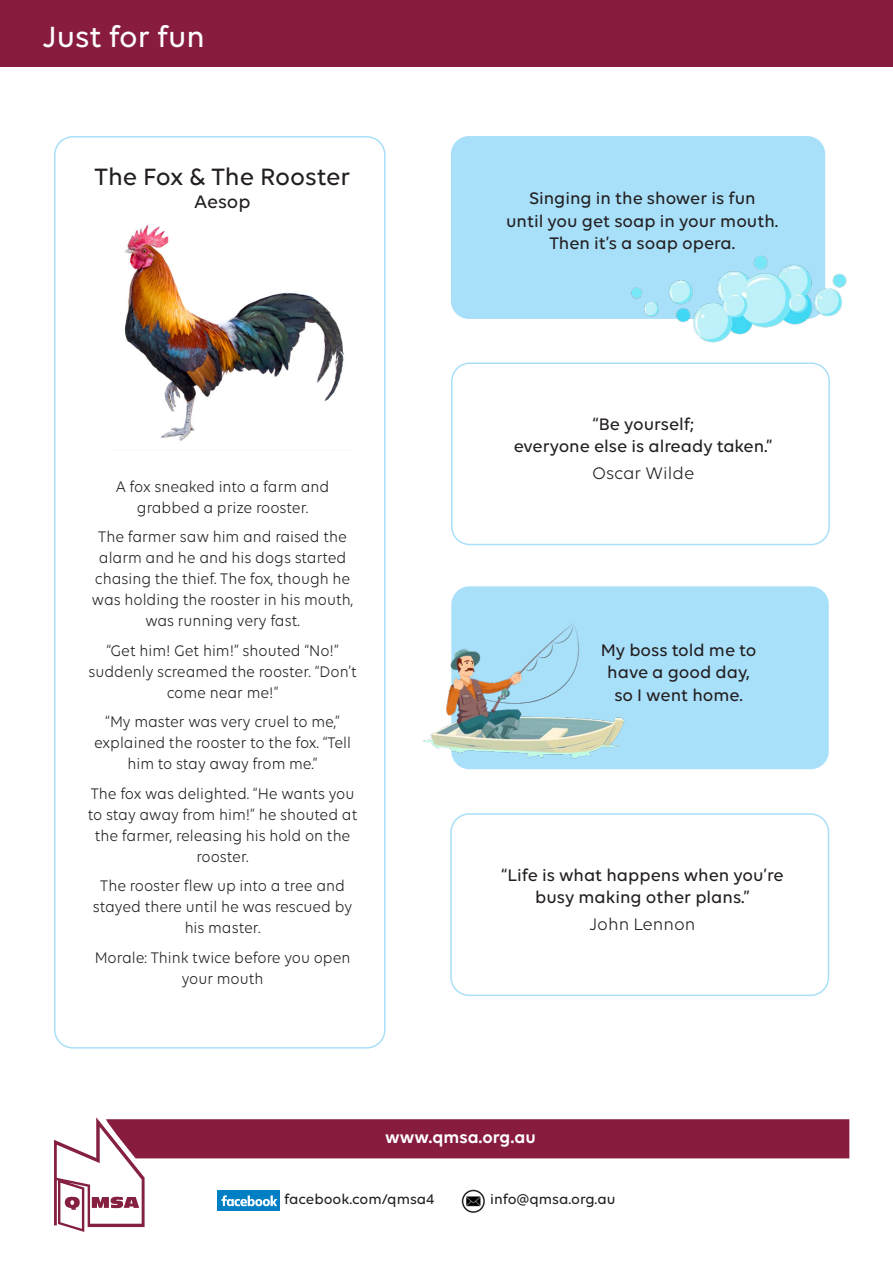
<style>
.page{position:relative;width:893px;height:1263px;background:#fff}
.page>*{position:absolute;margin:0;border:0;box-sizing:border-box;transform-origin:0 0}
.t1{font:500 31.5px "Volte";color:#fff}
.t2{font:500 25.5px "Volte";color:#231f20}
.t3{font:500 19.5px "Volte";letter-spacing:-.005em;color:#231f20}
.t4{font:500 18px/22.5px "Volte";color:#231f20;text-align:center}
.t5{font:18px "Volte";color:#231f20}
.t6{font:600 18px "Volte";color:#fff}
.t7{font:16.5px/21px "Volte";color:#231f20;text-align:center;scale:.93 1}
.t8{font:500 15px "Volte";color:#231f20}
</style>
<div class="page">
<img style="left:124px;top:224px;width:220px;height:217px">
<div style="left:451px;top:136px;width:374px;height:183px;background:#a8dff9;border-radius:18px"></div>
<div style="left:54px;top:136px;width:332px;height:912px;border:2px solid #a8dff9;border-radius:18px"></div>
<div style="left:0;top:0;width:893px;height:66px;background:#881c3f"></div>
<img style="left:631px;top:210px;width:216px;height:133px">
<div style="left:451px;top:362px;width:379px;height:183px;border:2px solid #a8dff9;border-radius:18px"></div>
<div style="left:450px;top:813px;width:379px;height:183px;border:2px solid #a8dff9;border-radius:18px"></div>
<div style="left:451px;top:586px;width:378px;height:183px;background:#a8dff9;border-radius:18px"></div>
<img style="left:423px;top:605px;width:220px;height:165px">
<svg style="left:54px;top:1117px;width:795px;height:115px"></svg>
<p class="t1" style="left:43px;top:18px;width:164px">Just for fun</p>
<p class="t2" style="left:95px;top:162px;width:257px">The Fox &amp; The Rooster</p>
<p class="t3" style="left:194px;top:191px;width:58px">Aesop</p>
<p class="t4" style="left:529px;top:187px;width:228px">Singing in the shower is fun</p>
<p class="t4" style="left:506px;top:209px;width:274px">until you get soap in your mouth.</p>
<p class="t4" style="left:549px;top:232px;width:187px">Then it’s a soap opera.</p>
<p class="t7" style="left:116px;top:476px;width:231px">A fox sneaked into a farm and grabbed a prize rooster.</p>
<p class="t7" style="left:92px;top:526px;width:283px">The farmer saw him and raised the alarm and he and his dogs started chasing the thief. The fox, though he was holding the rooster in his mouth, was running very fast.</p>
<p class="t7" style="left:88px;top:640px;width:290px">“Get him! Get him!” shouted “No!” suddenly screamed the rooster. “Don’t come near me!”</p>
<p class="t7" style="left:94px;top:711px;width:278px">“My master was very cruel to me,” explained the rooster to the fox. “Tell him to stay away from me.”</p>
<p class="t7" style="left:88px;top:783px;width:291px">The fox was delighted. “He wants you to stay away from him!” he shouted at the farmer, releasing his hold on the rooster.</p>
<p class="t7" style="left:93px;top:875px;width:280px">The rooster flew up into a tree and stayed there until he was rescued by his master.</p>
<p class="t7" style="left:95px;top:947px;width:277px">Morale: Think twice before you open your mouth</p>
<p class="t4" style="left:592px;top:412px;width:103px">“Be yourself;</p>
<p class="t4" style="left:514px;top:435px;width:260px">everyone else is already taken.”</p>
<p class="t5" style="left:592px;top:463px;width:104px">Oscar Wilde</p>
<p class="t4" style="left:601px;top:638px;width:157px">My boss told me to</p>
<p class="t4" style="left:607px;top:661px;width:144px">have a good day,</p>
<p class="t4" style="left:614px;top:683px;width:130px">so I went home.</p>
<p class="t4" style="left:501px;top:863px;width:284px">“Life is what happens when you’re busy making other plans.”</p>
<p class="t5" style="left:589px;top:914px;width:107px">John Lennon</p>
<p class="t6" style="left:385px;top:1127px;width:152px">www.qmsa.org.au</p>
<p class="t8" style="left:284px;top:1191px;width:152px">facebook.com/qmsa4</p>
<p class="t8" style="left:490px;top:1191px;width:127px">info@qmsa.org.au</p>
</div>
